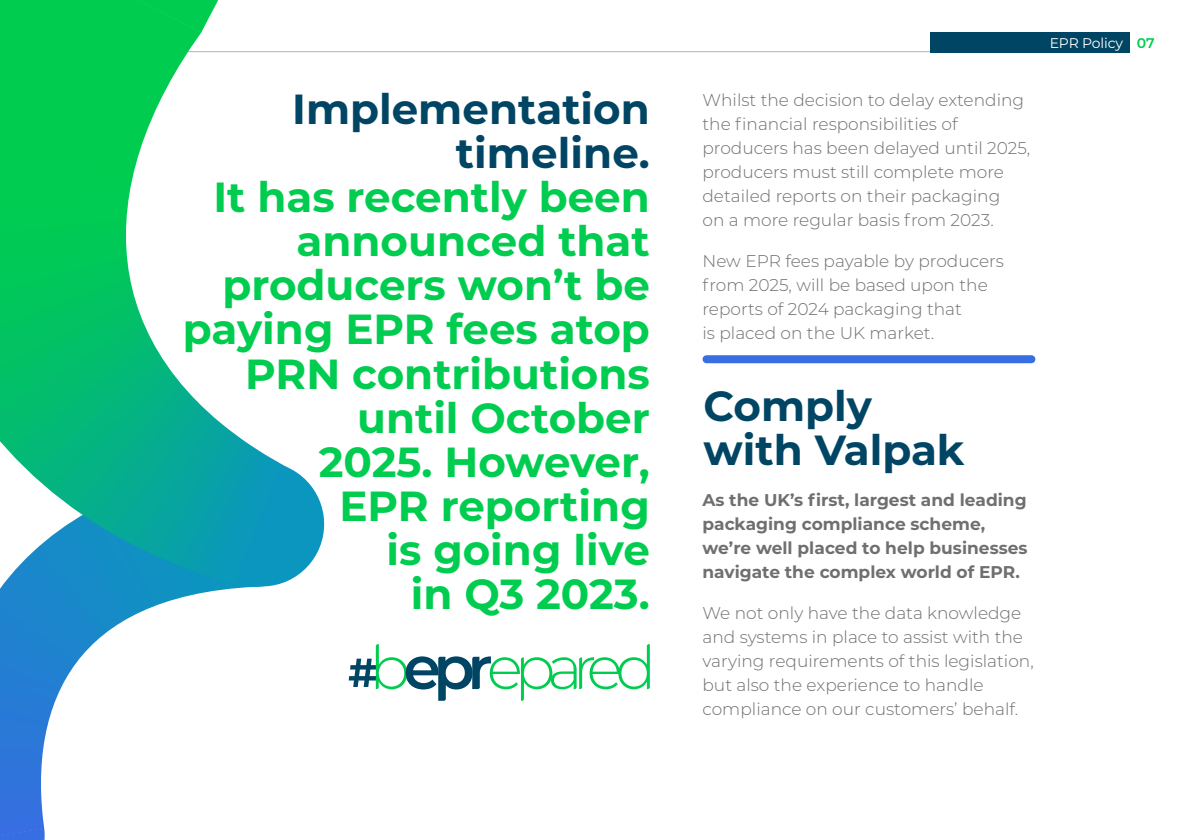
<style>
.page{position:relative;width:1191px;height:840px;background:#fff}
.page>*{position:absolute;margin:0;border:0;box-sizing:border-box;transform-origin:0 0}
.t1{font:700 42px/44px "Montserrat";color:#00cd50;text-align:right}
.t2{font:700 42px/44px "Montserrat";color:#004664;text-align:right}
.t3{font:300 17px/24px "Montserrat";color:#706f6f}
.t4{font:700 17px/24px "Montserrat";color:#706f6f}
.t5{font:14px "Montserrat";letter-spacing:-.01em;color:#fff}
.s1{font-weight:600;color:#00cd50}
</style>
<div class="page">
<div style="left:706px;top:355px;width:325px;height:8px;background:#376ee1"></div>
<svg style="left:349px;top:644px;width:301px;height:56px"></svg>
<hr style="left:41px;top:51px;width:1089px;height:1px;background:#b3b2b2">
<div style="left:930px;top:32px;width:200px;height:20px;background:#004664"></div>
<svg style="left:0;top:584px;width:235px;height:243px"></svg>
<svg style="left:0;top:827px;width:45px;height:12px"></svg>
<svg style="left:0;top:0;width:282px;height:584px"></svg>
<svg style="left:235px;top:461px;width:90px;height:128px"></svg>
<h1 class="t2" style="left:292px;top:85px;width:359px">Implementation timeline.</h1>
<h1 class="t1" style="left:183px;top:173px;width:468px">It has recently been announced that producers won’t be paying EPR fees atop<br>PRN contributions until October<br>2025. However,<br>EPR reporting<br>is going live<br>in Q3 2023.</h1>
<p class="t3" style="left:702px;top:87px;width:329px">Whilst the decision to delay extending the financial responsibilities of producers has been delayed until 2025, producers must still complete more detailed reports on their packaging<br>on a more regular basis from 2023.</p>
<p class="t3" style="left:702px;top:248px;width:303px">New EPR fees payable by producers from 2025, will be based upon the reports of 2024 packaging that<br>is placed on the UK market.</p>
<p class="t5" style="left:1049px;top:34px;width:106px">EPR Policy <span class="s1">07</span></p>
<h1 class="t2" style="left:703px;top:381px;width:262px;text-align:left">Comply with Valpak</h1>
<p class="t4" style="left:702px;top:486px;width:326px">As the UK’s first, largest and leading packaging compliance scheme, we’re well placed to help businesses navigate the complex world of EPR.</p>
<p class="t3" style="left:702px;top:600px;width:333px">We not only have the data knowledge and systems in place to assist with the varying requirements of this legislation, but also the experience to handle compliance on our customers’ behalf.</p>
</div>
